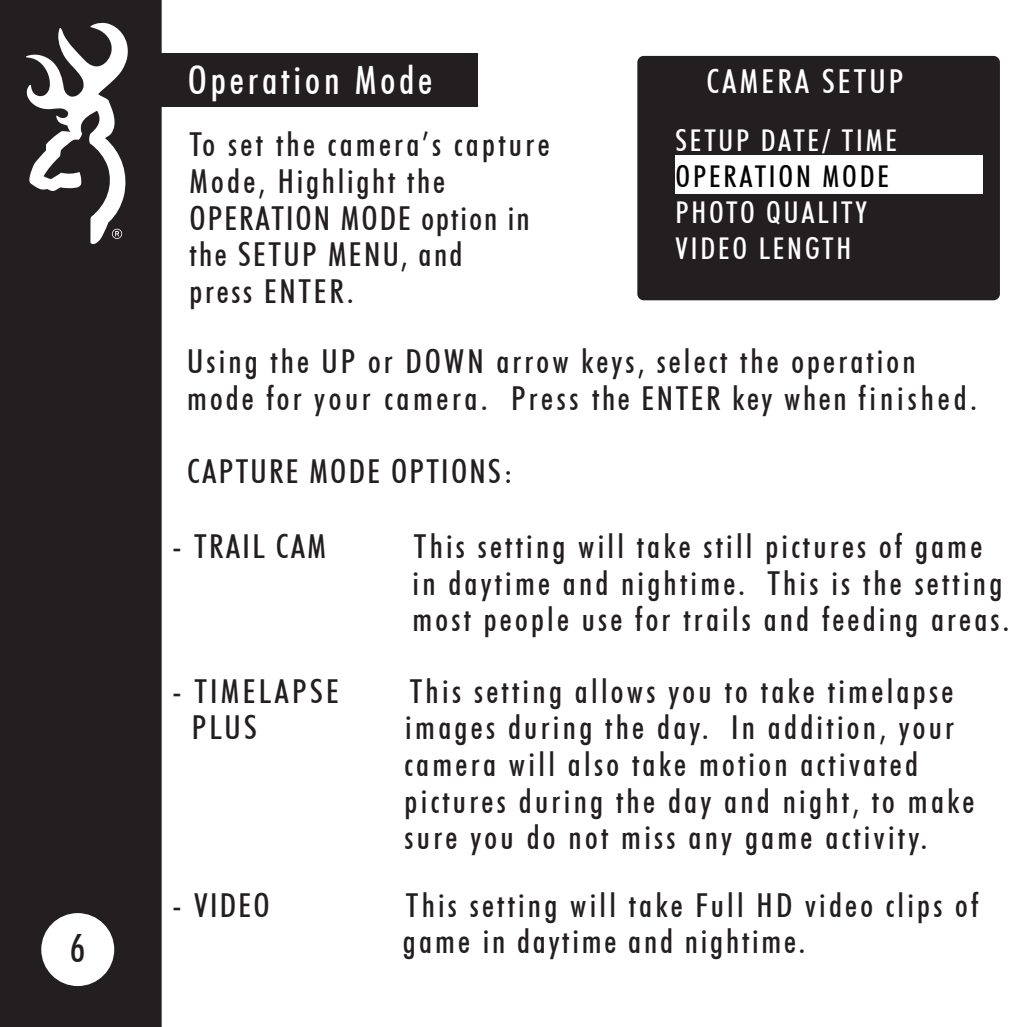
<style>
.page{position:relative;width:1027px;height:1027px;background:#fff}
.page>*{position:absolute;margin:0;border:0;box-sizing:border-box;transform-origin:0 0}
.t1{font:500 condensed 39px "Futura BT";letter-spacing:.1em;color:#fefefe}
.t2{font:500 condensed 39px "Futura BT";color:#231f20}
.t3{font:500 condensed 33px/36.6px "Futura BT";letter-spacing:.1em;color:#231f20}
.t4{font:500 condensed 33px "Futura BT";letter-spacing:.07em;color:#231f20}
.t5{font:500 condensed 33px "Futura BT";letter-spacing:.095em;color:#fff}
.t6{font:500 condensed 30px/36px "Futura BT";letter-spacing:.095em;color:#fff}
.t7{font:500 condensed 30px "Futura BT";letter-spacing:.095em;color:#040503}
</style>
<div class="page">
<div style="left:637px;top:56px;width:362px;height:244px;background:#231f20;border-radius:6px"></div>
<div style="left:675px;top:155px;width:308px;height:38px;background:#fff"></div>
<div style="left:160px;top:54px;width:318px;height:53px;background:#231f20"></div>
<div style="left:0;top:0;width:162px;height:1026px;background:#231f20"></div>
<svg style="left:26px;top:22px;width:103px;height:222px"></svg>
<p class="t2" style="left:70px;top:924px;width:17px">6</p>
<p class="t1" style="left:188px;top:57px;width:246px">Operation Mode</p>
<p class="t3" style="left:189px;top:126px;width:361px">To set the camera’s capture<br>Mode, Highlight the<br>OPERATION MODE option in the SETUP MENU, and<br>press ENTER.</p>
<p class="t3" style="left:187px;top:343px;width:791px">Using the UP or DOWN arrow keys, select the operation mode for your camera. Press the ENTER key when finished.</p>
<p class="t5" style="left:706px;top:61px;width:198px">CAMERA SETUP</p>
<p class="t6" style="left:675px;top:122px;width:223px">SETUP DATE/ TIME</p>
<p class="t7" style="left:675px;top:158px;width:215px">OPERATION MODE</p>
<p class="t6" style="left:675px;top:194px;width:193px">PHOTO QUALITY<br>VIDEO LENGTH</p>
<p class="t4" style="left:187px;top:451px;width:327px">CAPTURE MODE OPTIONS:</p>
<p class="t4" style="left:172px;top:526px;width:155px">- TRAIL CAM</p>
<p class="t3" style="left:412px;top:528px;width:598px">This setting will take still pictures of game in daytime and nightime. This is the setting most people use for trails and feeding areas.</p>
<p class="t3" style="left:172px;top:672px;width:168px">- TIMELAPSE</p>
<p class="t3" style="left:410px;top:672px;width:545px">This setting allows you to take timelapse</p>
<p class="t3" style="left:192px;top:709px;width:67px">PLUS</p>
<p class="t3" style="left:404px;top:709px;width:571px">images during the day. In addition, your camera will also take motion activated pictures during the day and night, to make sure you do not miss any game activity.</p>
<p class="t3" style="left:172px;top:886px;width:99px">- VIDEO</p>
<p class="t3" style="left:403px;top:886px;width:577px">This setting will take Full HD video clips of game in daytime and nightime.</p>
</div>
